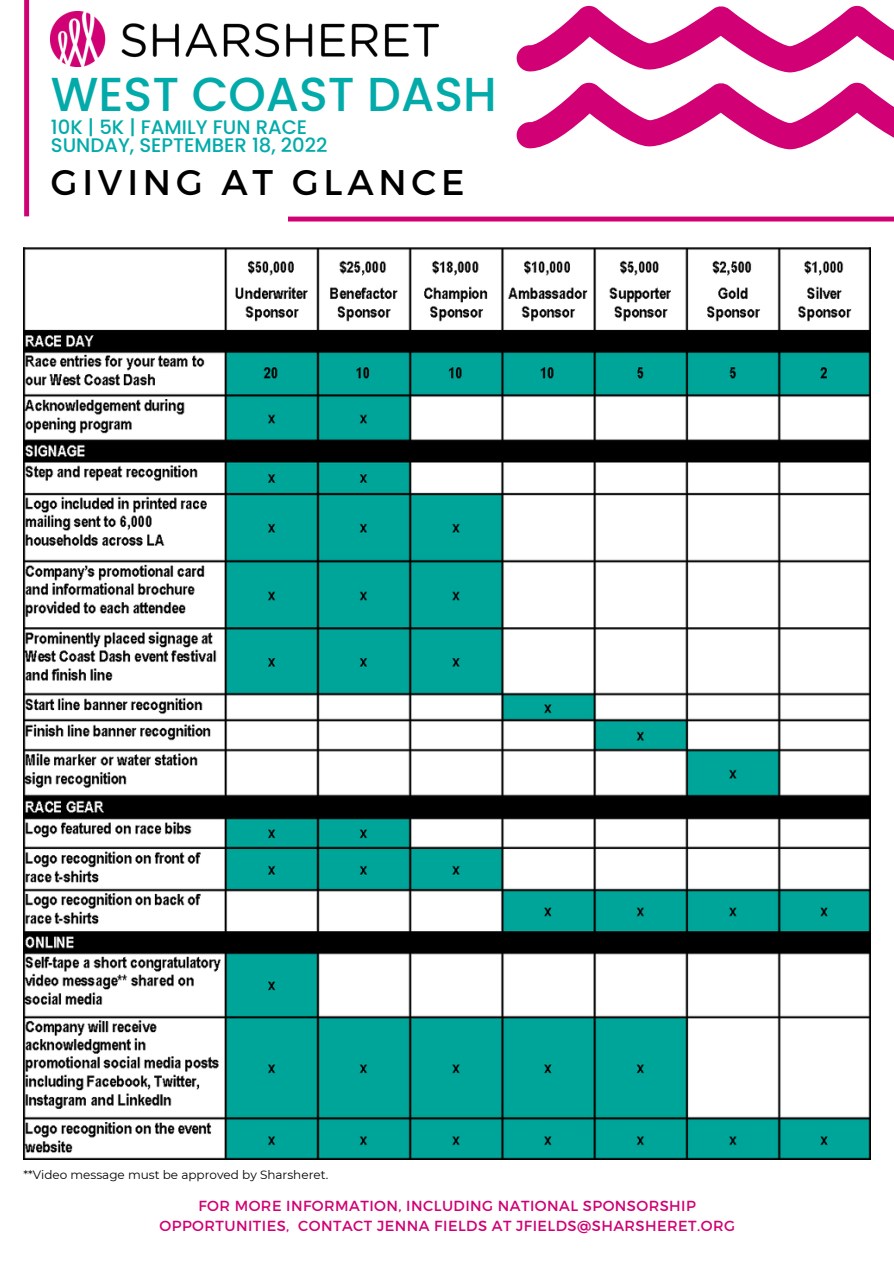
<style>
.page{position:relative;width:894px;height:1264px;background:#fff}
.page>*{position:absolute;margin:0;border:0;box-sizing:border-box;transform-origin:0 0}
.t1{font:500 47.7px "Poppins";color:#02abaa}
.t2{font:35.55px "Montserrat";letter-spacing:.135em;color:#000}
.t3{font:500 19.65px "Poppins";color:#02abaa}
.t4{font:14.55px/20.2px "Montserrat";letter-spacing:.03em;color:#d10074;text-align:center}
.t5{font:12px "Montserrat";color:#000}
</style>
<div class="page">
<div style="left:24px;top:0;width:5px;height:216px;background:#d10074"></div>
<div style="left:288px;top:216px;width:605px;height:6px;background:#d10074"></div>
<img style="left:51px;top:12px;width:387px;height:55px">
<svg style="left:516px;top:5px;width:377px;height:67px"></svg>
<svg style="left:516px;top:82px;width:377px;height:67px"></svg>
<img style="left:24px;top:248px;width:846px;height:910px">
<p class="t1" style="left:51px;top:61px;width:447px">WEST COAST DASH</p>
<p class="t3" style="left:51px;top:113px;width:258px">10K | 5K | FAMILY FUN RACE</p>
<p class="t3" style="left:51px;top:132px;width:278px">SUNDAY, SEPTEMBER 18, 2022</p>
<p class="t2" style="left:51px;top:159px;width:415px">GIVING AT GLANCE</p>
<p class="t5" style="left:24px;top:1167px;width:306px">**Video message must be approved by Sharsheret.</p>
<p class="t4" style="left:159px;top:1194px;width:577px">FOR MORE INFORMATION, INCLUDING NATIONAL SPONSORSHIP<br>OPPORTUNITIES, CONTACT JENNA FIELDS AT JFIELDS@SHARSHERET.ORG</p>
</div>
